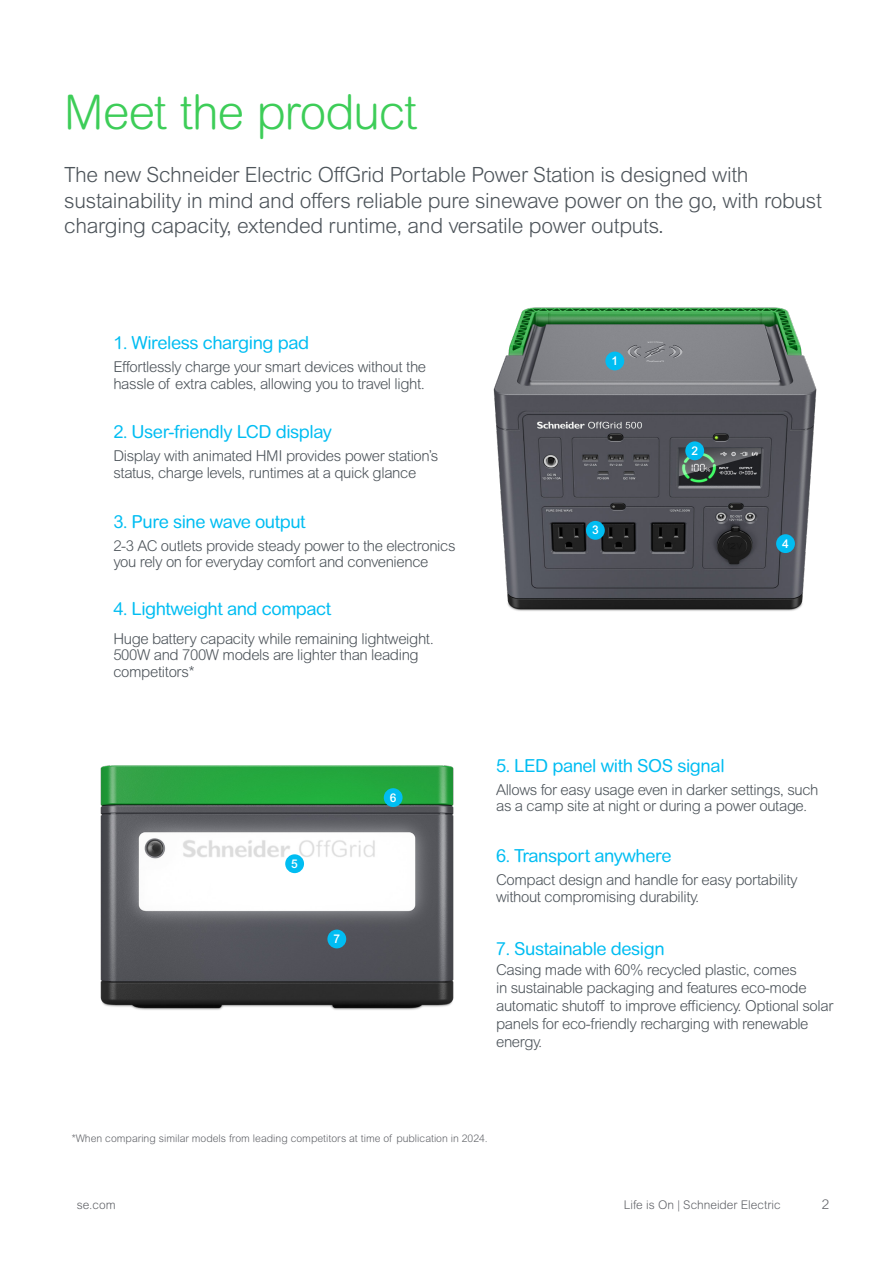
<style>
.page{position:relative;width:893px;height:1263px;background:#fff}
.page>*{position:absolute;margin:0;border:0;box-sizing:border-box;transform-origin:0 0}
.H1_Headline{font:300 48px "Arial Rounded MT Pro";letter-spacing:-.02em;color:#3dcd58}
.Subhead_Style_03{font:300 21px/25.5px "Arial MT Pro";letter-spacing:-.015em;color:#4d545a}
.t1{font:18px "Arial Rounded MT Pro";letter-spacing:-.025em;color:#01bdf2}
.t2{font:300 15px/16.5px "Arial Rounded MT Pro";letter-spacing:-.025em;color:#4d545a}
.Page_number{font:300 13.5px "Arial MT Std";color:#626469}
.url___LiO_footer{font:300 12px "Arial Rounded MT Pro";color:#626469}
.Subhead_Style_03-2{font:500 12px "Arial MT Pro";color:#fff}
.url___LiO_footer-2{font:300 10.5px "Arial Rounded MT Pro";color:#626469}
</style>
<div class="page">
<img style="left:493px;top:307px;width:324px;height:304px">
<img style="left:100px;top:765px;width:354px;height:245px">
<div style="left:605px;top:352px;width:19px;height:18px;background:#01bdf2;border-radius:50%"></div>
<div style="left:685px;top:441px;width:19px;height:19px;background:#01bdf2;border-radius:50%"></div>
<div style="left:586px;top:521px;width:19px;height:19px;background:#01bdf2;border-radius:50%"></div>
<div style="left:776px;top:534px;width:19px;height:19px;background:#01bdf2;border-radius:50%"></div>
<div style="left:285px;top:854px;width:19px;height:19px;background:#01bdf2;border-radius:50%"></div>
<div style="left:384px;top:788px;width:19px;height:19px;background:#01bdf2;border-radius:50%"></div>
<div style="left:327px;top:929px;width:19px;height:19px;background:#01bdf2;border-radius:50%"></div>
<p class="H1_Headline" style="left:64px;top:84px;width:355px">Meet the product</p>
<p class="Subhead_Style_03" style="left:64px;top:162px;width:759px">The new Schneider Electric OffGrid Portable Power Station is designed with sustainability in mind and offers reliable pure sinewave power on the go, with robust charging capacity, extended runtime, and versatile power outputs.</p>
<p class="t1" style="left:113px;top:332px;width:197px">1. Wireless charging pad</p>
<p class="t2" style="left:113px;top:359px;width:314px">Effortlessly charge your smart devices without the hassle of extra cables, allowing you to travel light.</p>
<p class="t1" style="left:113px;top:421px;width:220px">2. User-friendly LCD display</p>
<p class="t2" style="left:113px;top:448px;width:326px">Display with animated HMI provides power station’s status, charge levels, runtimes at a quick glance</p>
<p class="t1" style="left:113px;top:511px;width:194px">3. Pure sine wave output</p>
<p class="t2" style="left:113px;top:538px;width:344px">2-3 AC outlets provide steady power to the electronics you rely on for everyday comfort and convenience</p>
<p class="t1" style="left:113px;top:598px;width:219px">4. Lightweight and compact</p>
<p class="t2" style="left:113px;top:631px;width:322px">Huge battery capacity while remaining lightweight.<br>500W and 700W models are lighter than leading competitors*</p>
<p class="Subhead_Style_03-2" style="left:291px;top:856px;width:8px">5</p>
<p class="Subhead_Style_03-2" style="left:333px;top:932px;width:8px">7</p>
<p class="Subhead_Style_03-2" style="left:390px;top:790px;width:8px">6</p>
<p class="Subhead_Style_03-2" style="left:611px;top:354px;width:8px">1</p>
<p class="Subhead_Style_03-2" style="left:592px;top:523px;width:8px">3</p>
<p class="Subhead_Style_03-2" style="left:691px;top:444px;width:8px">2</p>
<p class="Subhead_Style_03-2" style="left:782px;top:536px;width:8px">4</p>
<p class="t1" style="left:496px;top:755px;width:230px">5. LED panel with SOS signal</p>
<p class="t2" style="left:496px;top:782px;width:324px">Allows for easy usage even in darker settings, such as a camp site at night or during a power outage.</p>
<p class="t1" style="left:496px;top:845px;width:177px">6. Transport anywhere</p>
<p class="t2" style="left:496px;top:872px;width:303px">Compact design and handle for easy portability without compromising durability.</p>
<p class="t1" style="left:496px;top:938px;width:170px">7. Sustainable design</p>
<p class="t2" style="left:496px;top:962px;width:339px;line-height:18px">Casing made with 60% recycled plastic, comes<br>in sustainable packaging and features eco-mode automatic shutoff to improve efficiency. Optional solar panels for eco-friendly recharging with renewable energy.</p>
<p class="url___LiO_footer-2" style="left:72px;top:1132px;width:418px">*When comparing similar models from leading competitors at time of publication in 2024.</p>
<p class="url___LiO_footer" style="left:77px;top:1198px;width:40px">se.com</p>
<p class="url___LiO_footer" style="left:624px;top:1198px;width:158px">Life is On | Schneider Electric</p>
<p class="Page_number" style="left:822px;top:1197px;width:9px">2</p>
</div>
